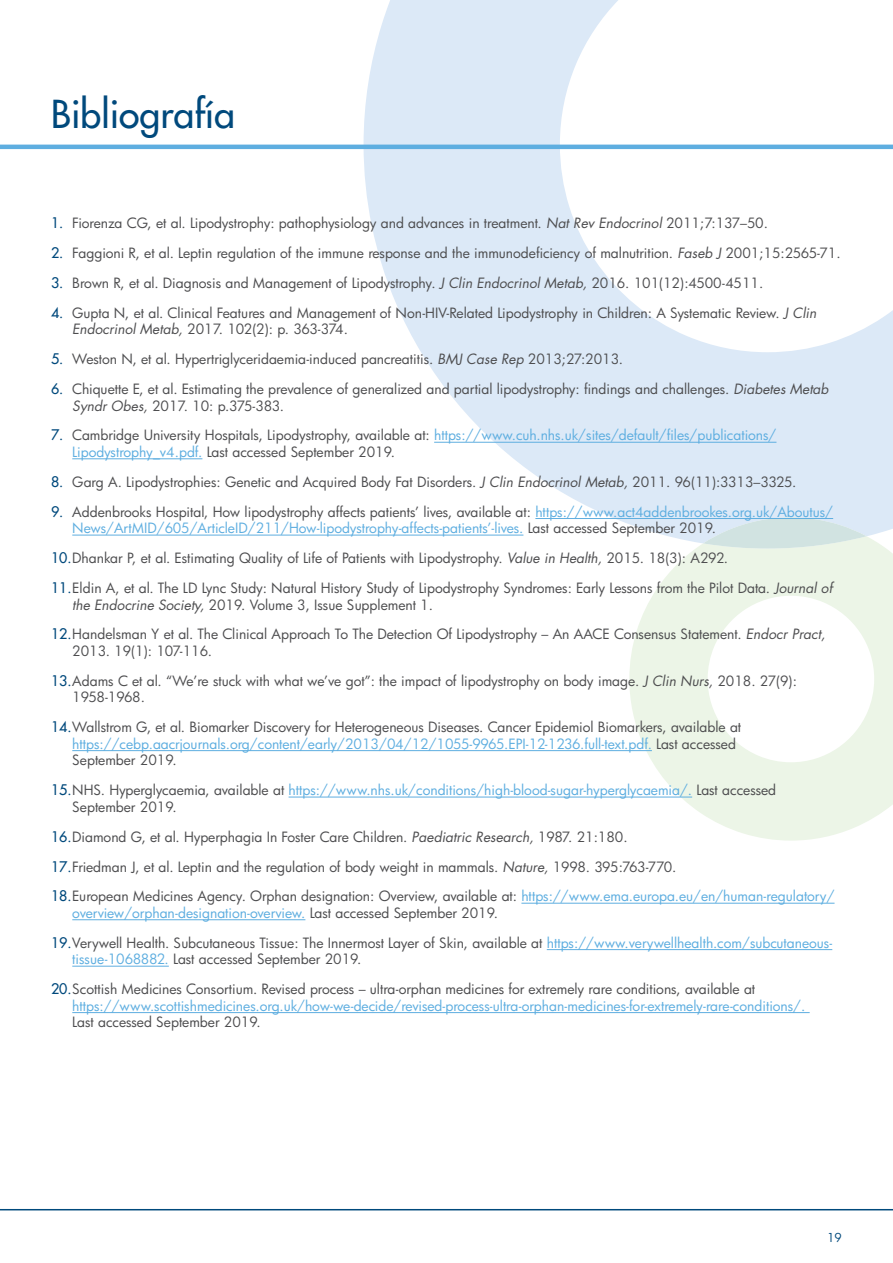
<style>
.page{position:relative;width:893px;height:1263px;background:#fff}
.page>*{position:absolute;margin:0;border:0;box-sizing:border-box;transform-origin:0 0}
.t1{font:37.5px "Futura";color:#00497c}
.t2{font:13.8px/16.5px "Futura";color:#4d4d4f}
.t3{font:13.8px/16.5px "Futura";color:#5eaee0}
.t4{font:12px "Futura";color:#00497c}
.s1{font-size:14.25px;color:#00497c}
.s2{font-style:italic}
.s3{color:#5eaee0}
.s4{color:#4d4d4f}
</style>
<div class="page">
<svg style="left:364px;top:0;width:529px;height:536px;fill:#dce9f7"></svg>
<svg style="left:629px;top:536px;width:264px;height:305px;fill:#ecf5e7"></svg>
<svg style="left:703px;top:517px;width:164px;height:32px;background:#d6e6e6"></svg>
<hr style="left:0;top:145px;width:893px;height:4px;background:#5eaee0">
<hr style="left:0;top:1209px;width:893px;height:1px;background:#00497c">
<hr style="left:434px;top:442px;width:342px;height:1px;background:#5eaee0">
<hr style="left:72px;top:458px;width:130px;height:1px;background:#5eaee0">
<hr style="left:535px;top:518px;width:298px;height:1px;background:#5eaee0">
<hr style="left:72px;top:535px;width:451px;height:1px;background:#5eaee0">
<hr style="left:72px;top:750px;width:580px;height:1px;background:#5eaee0">
<hr style="left:289px;top:797px;width:403px;height:1px;background:#5eaee0">
<hr style="left:521px;top:903px;width:313px;height:1px;background:#5eaee0">
<hr style="left:72px;top:919px;width:233px;height:1px;background:#5eaee0">
<hr style="left:547px;top:949px;width:285px;height:1px;background:#5eaee0">
<hr style="left:72px;top:966px;width:97px;height:1px;background:#5eaee0">
<hr style="left:72px;top:1012px;width:738px;height:1px;background:#5eaee0">
<h1 class="t1" style="left:51px;top:89px;width:186px">Bibliografía</h1>
<p class="t2" style="left:51px;top:215px;width:718px"><span class="s1">1.</span> Fiorenza CG, et al. Lipodystrophy: pathophysiology and advances in treatment. <span class="s2">Nat Rev Endocrinol</span> 2011;7:137–50.</p>
<p class="t2" style="left:51px;top:244px;width:791px"><span class="s1">2.</span> Faggioni R, et al. Leptin regulation of the immune response and the immunodeficiency of malnutrition. <span class="s2">Faseb J</span> 2001;15:2565-71.</p>
<p class="t2" style="left:51px;top:274px;width:714px"><span class="s1">3.</span> Brown R, et al. Diagnosis and Management of Lipodystrophy. <span class="s2">J Clin Endocrinol Metab,</span> 2016. 101(12):4500-4511.</p>
<p class="t2" style="left:72px;top:304px;width:746px;text-indent:-21px"><span class="s1">4.</span> Gupta N, et al. Clinical Features and Management of Non-HIV-Related Lipodystrophy in Children: A Systematic Review. <span class="s2">J Clin<br>Endocrinol Metab,</span> 2017. 102(2): p. 363-374.</p>
<p class="t2" style="left:51px;top:351px;width:573px"><span class="s1">5.</span> Weston N, et al. Hypertriglyceridaemia-induced pancreatitis. <span class="s2">BMJ Case Rep</span> 2013;27:2013.</p>
<p class="t2" style="left:72px;top:380px;width:758px;text-indent:-21px"><span class="s1">6.</span> Chiquette E, et al. Estimating the prevalence of generalized and partial lipodystrophy: findings and challenges. <span class="s2">Diabetes Metab<br>Syndr Obes,</span> 2017. 10: p.375-383.</p>
<p class="t2" style="left:72px;top:427px;width:706px;text-indent:-21px"><span class="s1">7.</span> Cambridge University Hospitals, Lipodystrophy, available at: <span class="s3">https://www.cuh.nhs.uk/sites/default/files/publications/<br>Lipodystrophy_v4.pdf.</span> Last accessed September 2019.</p>
<p class="t2" style="left:51px;top:473px;width:747px"><span class="s1">8.</span> Garg A. Lipodystrophies: Genetic and Acquired Body Fat Disorders. <span class="s2">J Clin Endocrinol Metab,</span> 2011. 96(11):3313–3325.</p>
<p class="t3" style="left:72px;top:503px;width:762px;text-indent:-21px"><span class="s1">9.</span> <span class="s4">Addenbrooks Hospital, How lipodystrophy affects patients’ lives, available at:</span> https://www.act4addenbrookes.org.uk/Aboutus/<br>News/ArtMID/605/ArticleID/211/How-lipodystrophy-affects-patients’-lives. <span class="s4">Last accessed September 2019.</span></p>
<p class="t2" style="left:51px;top:550px;width:678px"><span class="s1">10.</span> Dhankar P, et al. Estimating Quality of Life of Patients with Lipodystrophy. <span class="s2">Value in Health,</span> 2015. 18(3): A292.</p>
<p class="t2" style="left:72px;top:579px;width:762px;text-indent:-21px"><span class="s1">11.</span> Eldin A, et al. The LD Lync Study: Natural History Study of Lipodystrophy Syndromes: Early Lessons from the Pilot Data. <span class="s2">Journal of the Endocrine Society,</span> 2019. Volume 3, Issue Supplement 1.</p>
<p class="t2" style="left:72px;top:626px;width:755px;text-indent:-21px"><span class="s1">12.</span> Handelsman Y et al. The Clinical Approach To The Detection Of Lipodystrophy – An AACE Consensus Statement. <span class="s2">Endocr Pract,<br></span>2013. 19(1): 107-116.</p>
<p class="t2" style="left:72px;top:672px;width:726px;text-indent:-21px"><span class="s1">13.</span> Adams C et al. “We’re stuck with what we’ve got”: the impact of lipodystrophy on body image. <span class="s2">J Clin Nurs,</span> 2018. 27(9):<br>1958-1968.</p>
<p class="t2" style="left:72px;top:719px;width:670px;text-indent:-21px"><span class="s1">14.</span> Wallstrom G, et al. Biomarker Discovery for Heterogeneous Diseases. Cancer Epidemiol Biomarkers, available at <span class="s3">https://cebp.aacrjournals.org/content/early/2013/04/12/1055-9965.EPI-12-1236.full-text.pdf.</span> Last accessed<br>September 2019.</p>
<p class="t3" style="left:72px;top:782px;width:705px;text-indent:-21px"><span class="s1">15.</span> <span class="s4">NHS. Hyperglycaemia, available at</span> https://www.nhs.uk/conditions/high-blood-sugar-hyperglycaemia/. <span class="s4">Last accessed<br>September 2019.</span></p>
<p class="t2" style="left:51px;top:828px;width:578px"><span class="s1">16.</span> Diamond G, et al. Hyperphagia In Foster Care Children. <span class="s2">Paediatric Research,</span> 1987. 21:180.</p>
<p class="t2" style="left:51px;top:858px;width:627px"><span class="s1">17.</span> Friedman J, et al. Leptin and the regulation of body weight in mammals. <span class="s2">Nature,</span> 1998. 395:763-770.</p>
<p class="t2" style="left:72px;top:888px;width:764px;text-indent:-21px"><span class="s1">18.</span> European Medicines Agency. Orphan designation: Overview, available at: <span class="s3">https://www.ema.europa.eu/en/human-regulatory/ overview/orphan-designation-overview.</span> Last accessed September 2019.</p>
<p class="t2" style="left:72px;top:934px;width:761px;text-indent:-21px"><span class="s1">19.</span> Verywell Health. Subcutaneous Tissue: The Innermost Layer of Skin, available at <span class="s3">https://www.verywellhealth.com/subcutaneous&shy;tissue-1068882.</span> Last accessed September 2019.</p>
<p class="t3" style="left:72px;top:981px;width:735px;text-indent:-21px"><span class="s1">20.</span> <span class="s4">Scottish Medicines Consortium. Revised process – ultra-orphan medicines for extremely rare conditions, available at </span>https://www.scottishmedicines.org.uk/how-we-decide/revised-process-ultra-orphan-medicines-for-extremely-rare-conditions/.</p>
<p class="t2" style="left:72px;top:1014px;width:190px">Last accessed September 2019.</p>
<p class="t4" style="left:827px;top:1230px;width:16px">19</p>
</div>
